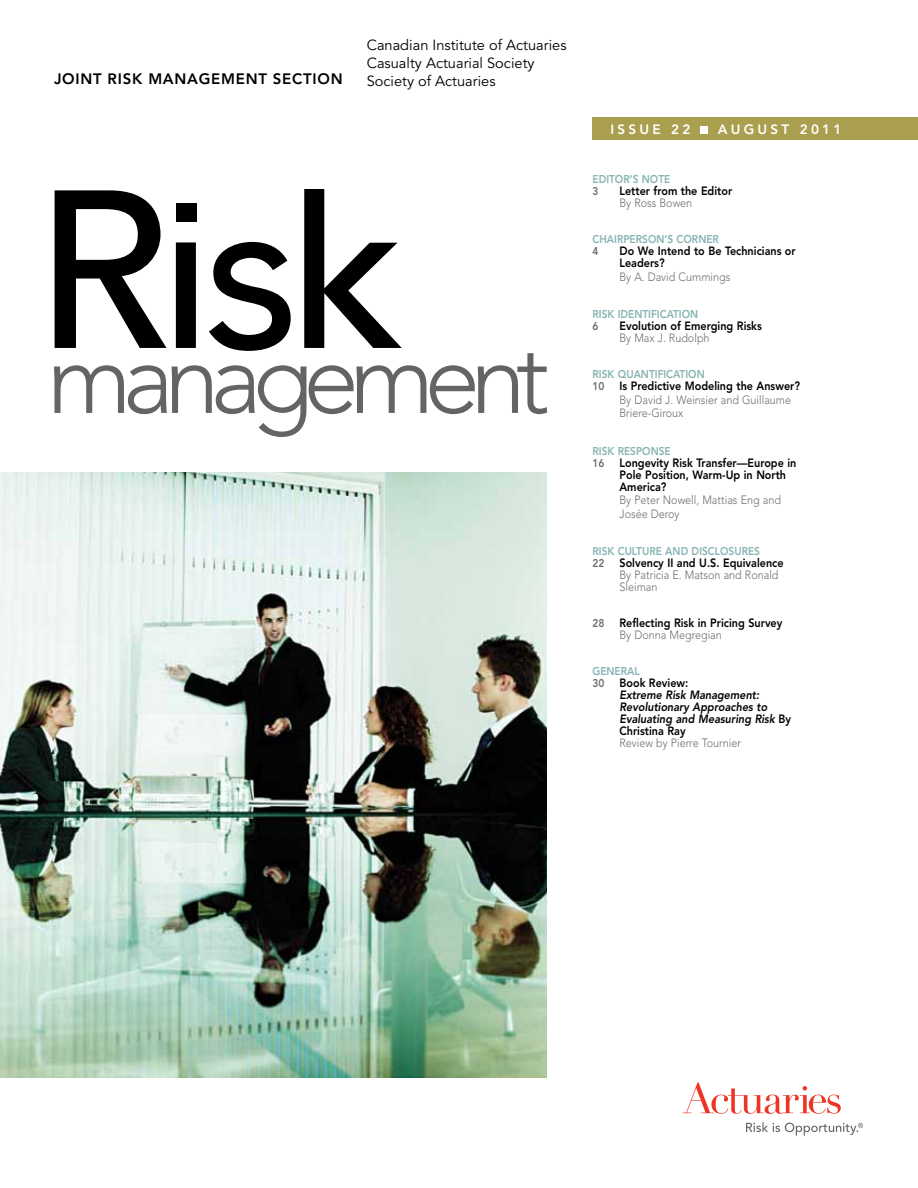
<style>
.page{position:relative;width:918px;height:1188px;background:#fff}
.page>*{position:absolute;margin:0;border:0;box-sizing:border-box;transform-origin:0 0}
.t1{font:800 15px "Avenir";letter-spacing:.05em;color:#000}
.t2{font:14.55px/18px "Avenir";color:#000}
.t3{font:800 13.5px "Avenir";letter-spacing:.24em;color:#fff}
.t4{font:800 12px/12px "Avenir";color:#000;scale:.9 1}
.t5{font:300 12px/13.5px "Avenir";color:#6d6e71;scale:.9 1}
.t6{font:italic 800 12px/12px "Avenir";color:#000;scale:.9 1}
.t7{font:800 11.25px "Avenir";color:#86b4b2;scale:.9 1}
.t8{font:800 11.25px "Avenir";color:#6d6e71;scale:.9 1}
.s1{font-style:normal}
</style>
<div class="page">
<div style="left:592px;top:117px;width:326px;height:23px;background:#aa9f4e"></div>
<svg style="left:55px;top:189px;width:270px;height:53px"></svg>
<div style="left:176px;top:203px;width:21px;height:19px;background:#000"></div>
<svg style="left:54px;top:242px;width:493px;height:195px"></svg>
<svg style="left:682px;top:1082px;width:159px;height:32px"></svg>
<svg style="left:746px;top:1122px;width:117px;height:14px"></svg>
<img style="left:0;top:472px;width:547px;height:606px">
<div style="left:700px;top:126px;width:8px;height:8px;background:#fff"></div>
<p class="t2" style="left:367px;top:36px;width:201px">Canadian Institute of Actuaries<br>Casualty Actuarial Society</p>
<p class="t1" style="left:54px;top:70px;width:290px">Joint Risk Managem ent Section</p>
<p class="t2" style="left:367px;top:72px;width:130px">Society of Actuaries</p>
<p class="t3" style="left:610px;top:121px;width:10px">ISS</p>
<p class="t3" style="left:639px;top:121px;width:52px">UE 22</p>
<p class="t3" style="left:718px;top:121px;width:63px">AUG UST</p>
<p class="t3" style="left:800px;top:121px;width:43px">2011</p>
<p class="t7" style="left:592px;top:173px;width:88px">Editor’s N ote</p>
<p class="t8" style="left:592px;top:185px;width:8px">3</p>
<p class="t4" style="left:620px;top:185px;width:127px">Letter from the Editor</p>
<p class="t5" style="left:620px;top:197px;width:82px">By Ross Bowen</p>
<p class="t7" style="left:592px;top:233px;width:139px">Chairperson’s Corner</p>
<p class="t8" style="left:592px;top:245px;width:8px">4</p>
<p class="t4" style="left:620px;top:245px;width:197px">Do We Intend to Be Technicians or<br>Leaders?</p>
<p class="t5" style="left:620px;top:270px;width:125px">By A. David Cummings</p>
<p class="t7" style="left:592px;top:308px;width:119px">Risk Identification</p>
<p class="t8" style="left:592px;top:320px;width:8px">6</p>
<p class="t4" style="left:620px;top:320px;width:160px">Evolution of Emerging Risks</p>
<p class="t5" style="left:620px;top:332px;width:102px">By Max J. Rudolph</p>
<p class="t7" style="left:592px;top:368px;width:126px">Risk Quantification</p>
<p class="t8" style="left:592px;top:380px;width:15px">10</p>
<p class="t4" style="left:620px;top:380px;width:202px">Is Predictive Modeling the Answer?</p>
<p class="t5" style="left:620px;top:393px;width:192px">By David J. Weinsier and Guillaume<br>Briere-Giroux</p>
<p class="t7" style="left:592px;top:444px;width:88px">Risk Response</p>
<p class="t8" style="left:592px;top:456px;width:15px">16</p>
<p class="t4" style="left:620px;top:457px;width:198px">Longevity Risk Transfer—Europe in<br>Pole Position, Warm-Up in North<br>America?</p>
<p class="t5" style="left:620px;top:494px;width:181px">By Peter Nowell, Mattias Eng and<br>Josée Deroy</p>
<p class="t7" style="left:592px;top:545px;width:188px">Risk Culture and Disclosures</p>
<p class="t8" style="left:592px;top:557px;width:15px">22</p>
<p class="t4" style="left:620px;top:557px;width:184px">Solvency II and U.S. Equivalence</p>
<p class="t5" style="left:620px;top:569px;width:178px;line-height:12px">By Patricia E. Matson and Ronald<br>Sleiman</p>
<p class="t8" style="left:592px;top:617px;width:15px">28</p>
<p class="t4" style="left:620px;top:617px;width:183px">Reflecting Risk in Pricing Survey</p>
<p class="t5" style="left:620px;top:629px;width:115px">By Donna Megregian</p>
<p class="t7" style="left:592px;top:665px;width:51px">General</p>
<p class="t8" style="left:592px;top:677px;width:15px">30</p>
<p class="t4" style="left:620px;top:677px;width:78px">Book Review:</p>
<p class="t6" style="left:620px;top:689px;width:192px">Extreme Risk Management:<br>Revolutionary Approaches to<br>Evaluating and Measuring Risk <span class="s1">By<br>Christina Ray</span></p>
<p class="t5" style="left:620px;top:737px;width:136px">Review by Pierre Tournier</p>
</div>
